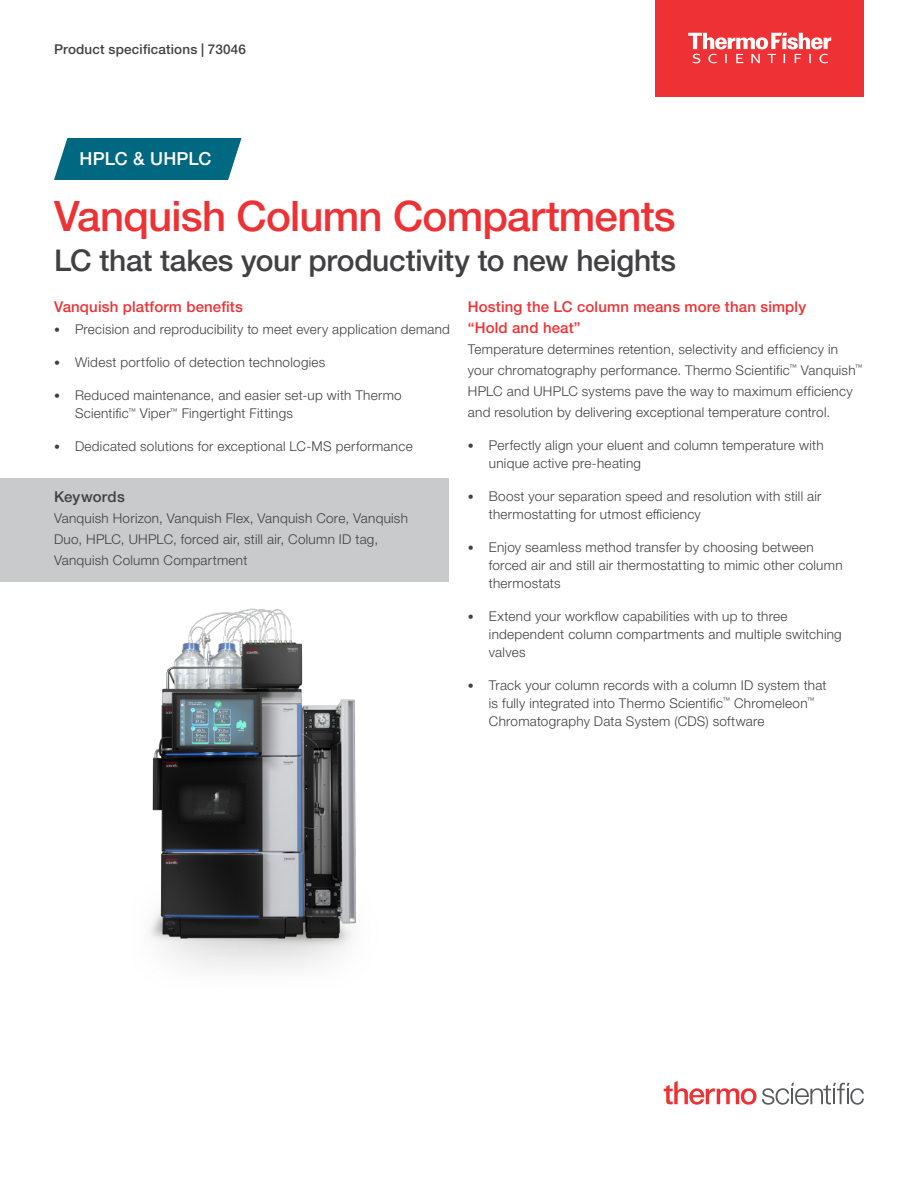
<style>
.page{position:relative;width:918px;height:1188px;background:#fff}
.page>*{position:absolute;margin:0;border:0;box-sizing:border-box;transform-origin:0 0}
.t1{font:500 42px "Helvetica Neue LTW1 G";letter-spacing:-.02em;color:#ee3134}
.t2{font:500 30px "Helvetica Neue LTW1 G";letter-spacing:-.01em;color:#414042}
.t3{font:500 18px "Helvetica Neue LTW1 G";letter-spacing:-.005em;color:#fff}
.t4{font:500 15px/21px "Helvetica Neue LTW1 G";letter-spacing:.01em;color:#ee3134}
.t5{font:500 15px "Helvetica Neue LTW1 G";letter-spacing:.02em;color:#414042}
.t6{font:300 13.5px/18px "Helvetica Neue LTW1 G";letter-spacing:.02em;color:#414042}
.t7{font:500 13.5px "Helvetica Neue LTW1 G";letter-spacing:.015em;color:#414042}
.s1{font-size:12px}
</style>
<div class="page">
<div style="left:656px;top:0;width:208px;height:96px;background:#ee3134"></div>
<svg style="left:688px;top:33px;width:143px;height:30px"></svg>
<div style="left:0;top:478px;width:448px;height:104px;background:#c9cacc"></div>
<svg style="left:54px;top:138px;width:188px;height:42px;background:#127389"></svg>
<svg style="left:664px;top:1081px;width:200px;height:24px"></svg>
<img style="left:150px;top:608px;width:206px;height:362px">
<p class="t7" style="left:54px;top:41px;width:194px">Product specifications | 73046</p>
<h3 class="t3" style="left:80px;top:148px;width:133px">HPLC &amp; UHPLC</h3>
<h1 class="t1" style="left:54px;top:191px;width:623px">Vanquish Column Compartments</h1>
<h2 class="t2" style="left:54px;top:243px;width:624px">LC that takes your productivity to new heights</h2>
<p class="t4" style="left:54px;top:296px;width:190px">Vanquish platform benefits</p>
<p class="t6" style="left:54px;top:321px;width:397px"><span class="s1">•</span> Precision and reproducibility to meet every application demand</p>
<p class="t6" style="left:54px;top:354px;width:273px"><span class="s1">•</span> Widest portfolio of detection technologies</p>
<p class="t6" style="left:75px;top:387px;width:328px;text-indent:-21px"><span class="s1">•</span> Reduced maintenance, and easier set-up with Thermo<br>Scientific<sup>™</sup> Viper<sup>™</sup> Fingertight Fittings</p>
<p class="t6" style="left:54px;top:438px;width:360px"><span class="s1">•</span> Dedicated solutions for exceptional LC-MS performance</p>
<p class="t4" style="left:468px;top:296px;width:340px">Hosting the LC column means more than simply “Hold and heat”</p>
<p class="t6" style="left:468px;top:339px;width:396px;line-height:21px">Temperature determines retention, selectivity and efficiency in your chromatography performance. Thermo Scientific<sup>™</sup> Vanquish<sup>™ </sup>HPLC and UHPLC systems pave the way to maximum efficiency and resolution by delivering exceptional temperature control.</p>
<p class="t6" style="left:489px;top:436px;width:336px;text-indent:-21px"><span class="s1">•</span> Perfectly align your eluent and column temperature with unique active pre-heating</p>
<p class="t6" style="left:489px;top:487px;width:334px;text-indent:-21px"><span class="s1">•</span> Boost your separation speed and resolution with still air thermostatting for utmost efficiency</p>
<p class="t6" style="left:489px;top:538px;width:355px;text-indent:-21px"><span class="s1">•</span> Enjoy seamless method transfer by choosing between forced air and still air thermostatting to mimic other column thermostats</p>
<p class="t6" style="left:489px;top:607px;width:354px;text-indent:-21px"><span class="s1">•</span> Extend your workflow capabilities with up to three independent column compartments and multiple switching valves</p>
<p class="t6" style="left:489px;top:676px;width:339px;text-indent:-21px"><span class="s1">•</span> Track your column records with a column ID system that is fully integrated into Thermo Scientific<sup>™</sup> Chromeleon<sup>™<br></sup>Chromatography Data System (CDS) software</p>
<p class="t5" style="left:54px;top:488px;width:72px">Keywords</p>
<p class="t6" style="left:54px;top:508px;width:356px;line-height:21px">Vanquish Horizon, Vanquish Flex, Vanquish Core, Vanquish<br>Duo, HPLC, UHPLC, forced air, still air, Column ID tag,<br>Vanquish Column Compartment</p>
</div>
